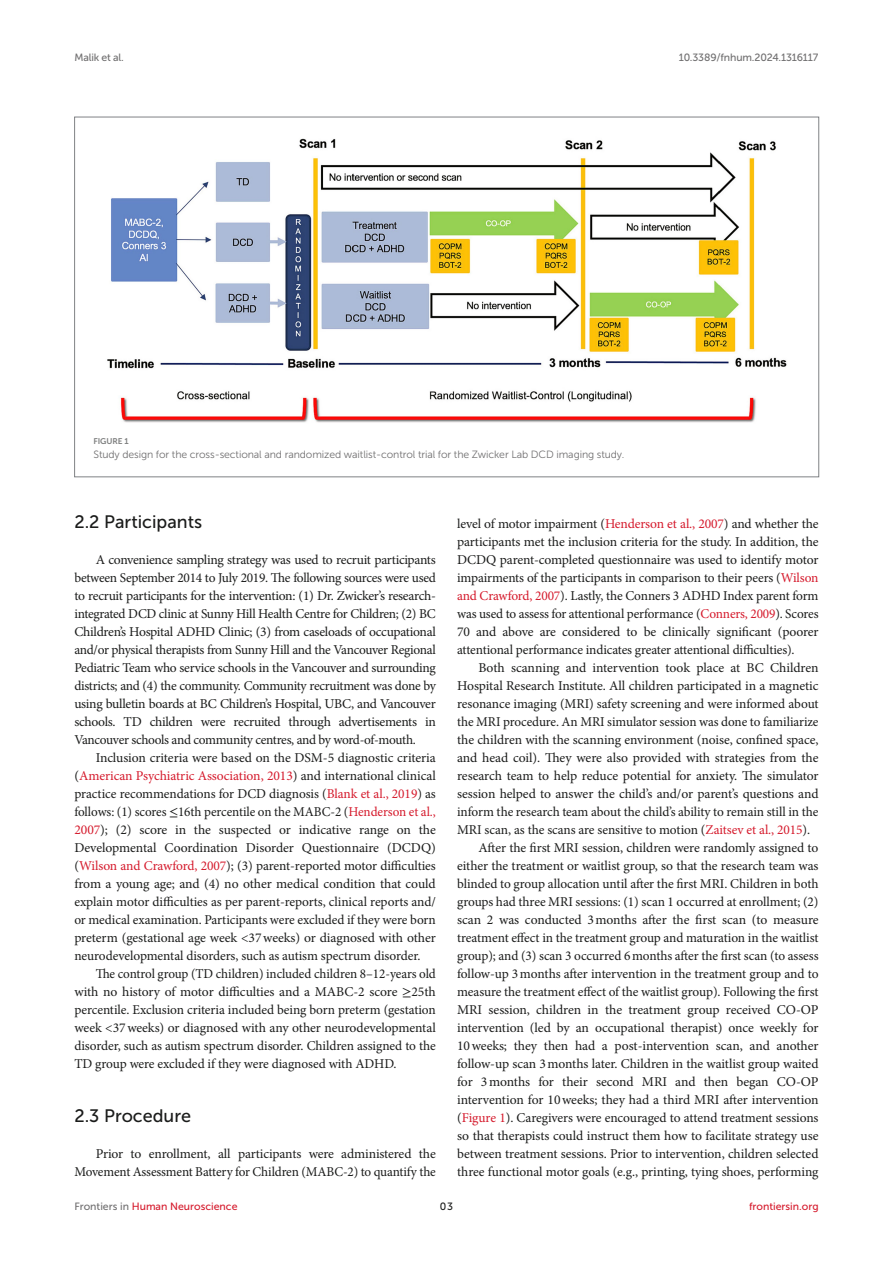
<style>
.page{position:relative;width:893px;height:1263px;background:#fff}
.page>*{position:absolute;margin:0;border:0;box-sizing:border-box;transform-origin:0 0}
.HEAD_2{font:18px "Museo Sans 500";color:#1b1c1b}
.TEXT{font:13.5px/18px "Minion Pro";letter-spacing:-.005em;color:#1b1c1b;text-align:justify}
.TEXT_FLUSH{font:13.5px/18px "Minion Pro";letter-spacing:-.015em;color:#1b1c1b;text-align:justify}
.FIG_LEG{font:10.5px "Museo Sans 300";letter-spacing:-.01em;color:#706f70}
.t1{font:10.5px "Museo Sans 500";color:#d51a2c}
.t2{font:10.5px "Museo Sans 500";letter-spacing:-.015em;color:#706f70}
.t3{font:10.5px "Museo Sans 500";color:#1b1c1b}
.FIG_HD{font:8.25px "Museo Sans 700";letter-spacing:-.01em;color:#7e7f7f}
.s1{color:#d51a2c}
.s2{font-family:"STIX General"}
.s3{color:#706f70}
</style>
<div class="page">
<img style="left:107px;top:138px;width:680px;height:285px">
<p class="t2" style="left:74px;top:51px;width:51px">Malik et al.</p>
<p class="t2" style="left:679px;top:51px;width:141px">10.3389/fnhum.2024.1316117</p>
<p class="FIG_HD" style="left:94px;top:437px;width:37px">FIGURE 1</p>
<p class="FIG_LEG" style="left:94px;top:449px;width:532px">Study design for the cross-sectional and randomized waitlist-control trial for the Zwicker Lab DCD imaging study.</p>
<p class="HEAD_2" style="left:74px;top:512px;width:129px">2.2 Participants</p>
<p class="TEXT_FLUSH" style="left:74px;top:551px;width:363px;text-indent:21px">A convenience sampling strategy was used to recruit participants between September 2014 to July 2019. The following sources were used to recruit participants for the intervention: (1) Dr. Zwicker’s research&shy;integrated DCD clinic at Sunny Hill Health Centre for Children; (2) BC Children’s Hospital ADHD Clinic; (3) from caseloads of occupational and/or physical therapists from Sunny Hill and the Vancouver Regional Pediatric Team who service schools in the Vancouver and surrounding districts; and (4) the community. Community recruitment was done by using bulletin boards at BC Children’s Hospital, UBC, and Vancouver schools. TD children were recruited through advertisements in Vancouver schools and community centres, and by word-of-mouth.</p>
<p class="TEXT" style="left:74px;top:749px;width:363px;text-indent:21px">Inclusion criteria were based on the DSM-5 diagnostic criteria (<span class="s1">American Psychiatric Association, 2013</span>) and international clinical practice recommendations for DCD diagnosis (<span class="s1">Blank et al., 2019</span>) as follows: (1) scores <span class="s2">≤</span>16th percentile on the MABC-2 (<span class="s1">Henderson et al., 2007</span>); (2) score in the suspected or indicative range on the Developmental Coordination Disorder Questionnaire (DCDQ) (<span class="s1">Wilson and Crawford, 2007</span>); (3) parent-reported motor difficulties from a young age; and (4) no other medical condition that could explain motor difficulties as per parent-reports, clinical reports and/ or medical examination. Participants were excluded if they were born preterm (gestational age week &lt;37weeks) or diagnosed with other neurodevelopmental disorders, such as autism spectrum disorder.</p>
<p class="TEXT" style="left:74px;top:965px;width:363px;text-indent:21px">The control group (TD children) included children 8–12-years old with no history of motor difficulties and a MABC-2 score <span class="s2">≥</span>25th percentile. Exclusion criteria included being born preterm (gestation week &lt;37weeks) or diagnosed with any other neurodevelopmental disorder, such as autism spectrum disorder. Children assigned to the TD group were excluded if they were diagnosed with ADHD.</p>
<p class="HEAD_2" style="left:74px;top:1106px;width:118px">2.3 Procedure</p>
<p class="TEXT_FLUSH" style="left:74px;top:1145px;width:363px;text-align:right">Prior to enrollment, all participants were administered the<br>Movement Assessment Battery for Children (MABC-2) to quantify the</p>
<p class="TEXT_FLUSH" style="left:457px;top:515px;width:363px">level of motor impairment (<span class="s1">Henderson et al., 2007</span>) and whether the participants met the inclusion criteria for the study. In addition, the DCDQ parent-completed questionnaire was used to identify motor impairments of the participants in comparison to their peers (<span class="s1">Wilson and Crawford, 2007</span>). Lastly, the Conners 3 ADHD Index parent form was used to assess for attentional performance (<span class="s1">Conners, 2009</span>). Scores 70 and above are considered to be clinically significant (poorer attentional performance indicates greater attentional difficulties).</p>
<p class="TEXT" style="left:457px;top:659px;width:363px;text-indent:21px">Both scanning and intervention took place at BC Children Hospital Research Institute. All children participated in a magnetic resonance imaging (MRI) safety screening and were informed about the MRI procedure. An MRI simulator session was done to familiarize the children with the scanning environment (noise, confined space, and head coil). They were also provided with strategies from the research team to help reduce potential for anxiety. The simulator session helped to answer the child’s and/or parent’s questions and inform the research team about the child’s ability to remain still in the MRI scan, as the scans are sensitive to motion (<span class="s1">Zaitsev et al., 2015</span>).</p>
<p class="TEXT" style="left:457px;top:839px;width:363px;text-indent:21px">After the first MRI session, children were randomly assigned to either the treatment or waitlist group, so that the research team was blinded to group allocation until after the first MRI. Children in both groups had three MRI sessions: (1) scan 1 occurred at enrollment; (2) scan 2 was conducted 3months after the first scan (to measure treatment effect in the treatment group and maturation in the waitlist group); and (3) scan 3 occurred 6months after the first scan (to assess follow-up 3months after intervention in the treatment group and to measure the treatment effect of the waitlist group). Following the first MRI session, children in the treatment group received CO-OP intervention (led by an occupational therapist) once weekly for 10weeks; they then had a post-intervention scan, and another follow-up scan 3months later. Children in the waitlist group waited for 3months for their second MRI and then began CO-OP intervention for 10weeks; they had a third MRI after intervention (<span class="s1">Figure 1</span>). Caregivers were encouraged to attend treatment sessions so that therapists could instruct them how to facilitate strategy use between treatment sessions. Prior to intervention, children selected three functional motor goals (e.g., printing, tying shoes, performing</p>
<p class="t1" style="left:74px;top:1200px;width:165px"><span class="s3">Frontiers in</span> Human Neuroscience</p>
<p class="t3" style="left:440px;top:1200px;width:15px">03</p>
<p class="t1" style="left:749px;top:1200px;width:71px">frontiersin.org</p>
</div>
